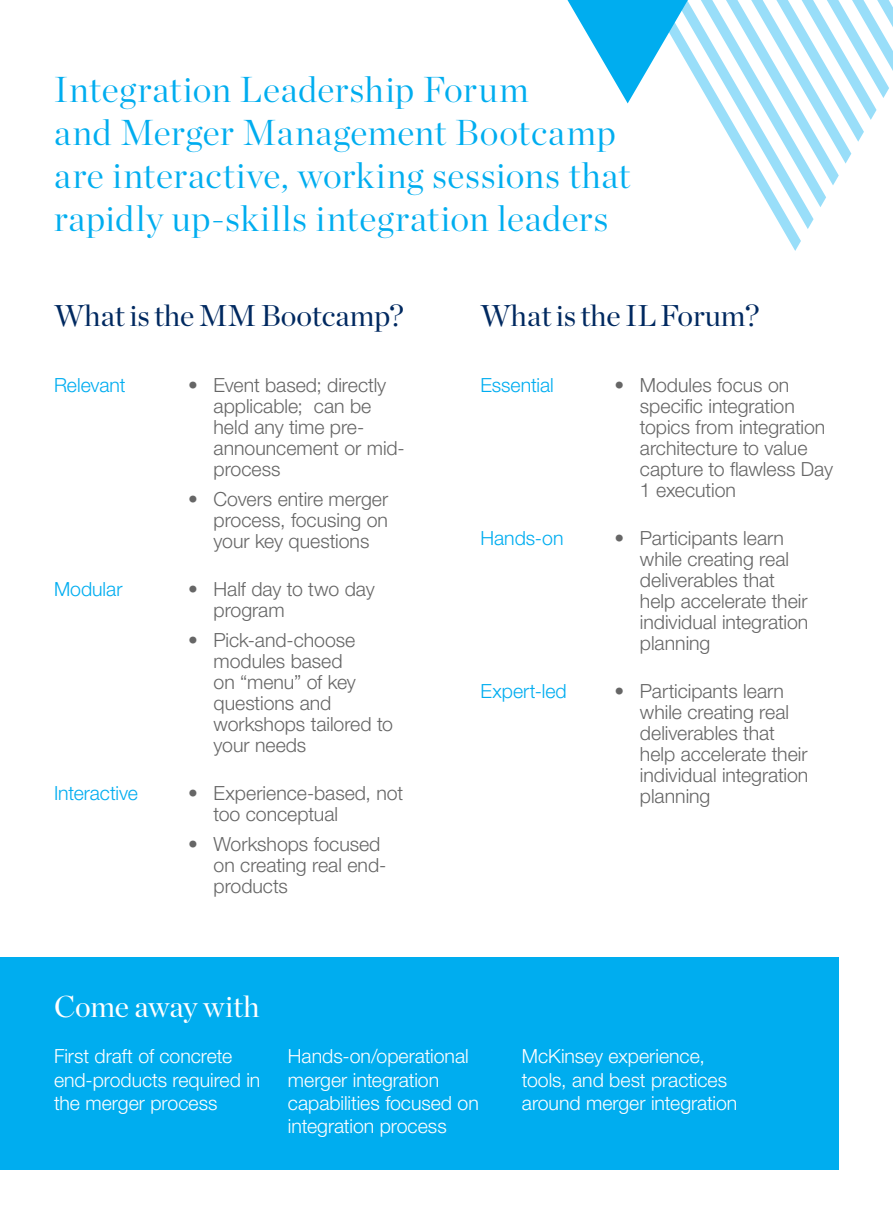
<style>
.page{position:relative;width:893px;height:1214px;background:#fff}
.page>*{position:absolute;margin:0;border:0;box-sizing:border-box;transform-origin:0 0}
.t1{font:300 36px/43.2px "Chronicle Display";letter-spacing:.015em;color:#00adef}
.t2{font:30px "Chronicle Display";color:#002960}
.t3{font:30px "Chronicle Display";letter-spacing:-.01em;color:#fff}
.t4{font:300 19.5px/21px "Helvetica Neue LT Std";color:#666}
.t5{font:300 19.5px/23.4px "Helvetica Neue LT Std";color:#fff}
.t6{font:300 19.5px "Helvetica Neue LT Std";color:#00adf0}
</style>
<div class="page">
<div style="left:0;top:957px;width:839px;height:212px;background:#00adef"></div>
<svg style="left:567px;top:0;width:326px;height:251px"></svg>
<h1 class="t1" style="left:54px;top:65px;width:578px">Integration Leadership Forum<br>and Merger Management Bootcamp are interactive, working sessions that rapidly up-skills integration leaders</h1>
<h2 class="t2" style="left:54px;top:292px;width:351px">What is the MM Bootcamp?</h2>
<h2 class="t2" style="left:480px;top:292px;width:280px">What is the IL Forum?</h2>
<p class="t6" style="left:54px;top:373px;width:73px">Relevant</p>
<p class="t6" style="left:480px;top:373px;width:75px">Essential</p>
<p class="t4" style="left:640px;top:374px;width:195px;text-indent:-26px">• Modules focus on specific integration topics from integration architecture to value capture to flawless Day<br>1 execution</p>
<p class="t6" style="left:480px;top:526px;width:85px">Hands-on</p>
<p class="t4" style="left:640px;top:527px;width:170px;text-indent:-26px">• Participants learn while creating real deliverables that help accelerate their individual integration planning</p>
<p class="t6" style="left:480px;top:679px;width:88px">Expert-led</p>
<p class="t4" style="left:640px;top:680px;width:170px;text-indent:-26px">• Participants learn while creating real deliverables that help accelerate their individual integration planning</p>
<p class="t4" style="left:214px;top:374px;width:193px;text-indent:-26px">• Event based; directly applicable; can be held any time pre&shy;announcement or mid&shy;process</p>
<p class="t4" style="left:214px;top:488px;width:176px;text-align:justify;text-indent:-26px">• Covers entire merger process, focusing on your key questions</p>
<p class="t6" style="left:54px;top:577px;width:70px">Modular</p>
<p class="t4" style="left:214px;top:578px;width:163px;text-indent:-26px">• Half day to two day program</p>
<p class="t4" style="left:214px;top:629px;width:181px;text-indent:-26px">• Pick-and-choose modules based<br>on “menu” of key questions and workshops tailored to your needs</p>
<p class="t6" style="left:54px;top:781px;width:86px">Interactive</p>
<p class="t4" style="left:214px;top:782px;width:191px;text-indent:-26px">• Experience-based, not too conceptual</p>
<p class="t4" style="left:214px;top:833px;width:174px;text-indent:-26px">• Workshops focused on creating real end&shy;products</p>
<h2 class="t3" style="left:54px;top:984px;width:207px">Come away with</h2>
<p class="t5" style="left:54px;top:1044px;width:208px">First draft of concrete end-products required in the merger process</p>
<p class="t5" style="left:288px;top:1044px;width:192px">Hands-on/operational merger integration capabilities focused on integration process</p>
<p class="t5" style="left:522px;top:1044px;width:217px">McKinsey experience, tools, and best practices around merger integration</p>
</div>
